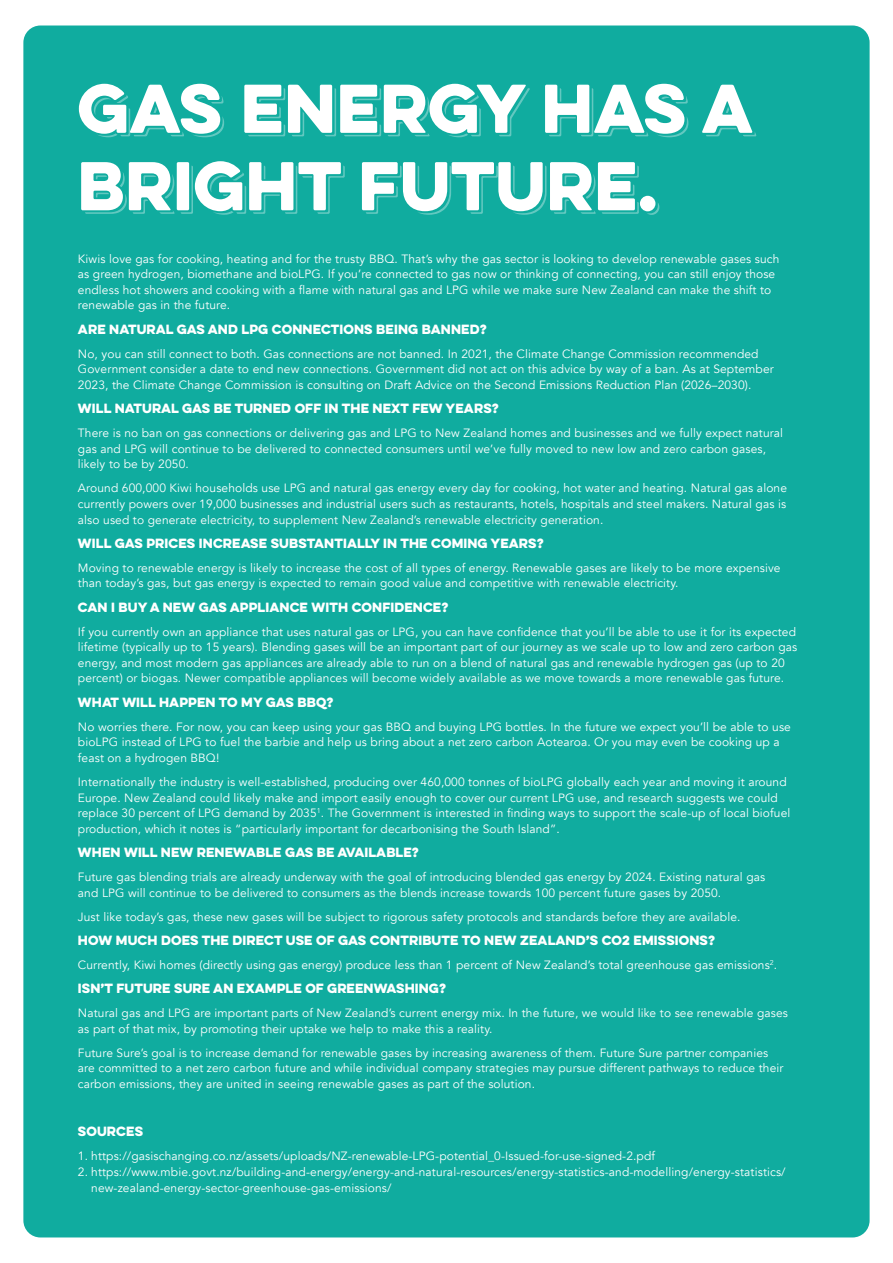
<style>
.page{position:relative;width:893px;height:1263px;background:#fff}
.page>*{position:absolute;margin:0;border:0;box-sizing:border-box;transform-origin:0 0}
.t1{font:61.8px/77.4px "Eveleth Clean";letter-spacing:.01em;color:#fff}
.t2{font:61.8px "Eveleth W01 Clean Shadow";letter-spacing:.01em;color:#fff}
.t3{font:12px/15.6px "Avenir";letter-spacing:.01em;color:#fff}
.t4{font:12px "Eveleth Clean";letter-spacing:.01em;color:#fff}
</style>
<div class="page">
<div style="left:23px;top:26px;width:847px;height:1211px;background:#10ac9f;border-radius:17px"></div>
<h1 class="t1" style="left:77px;top:68px;width:677px">GAS ENERGY HAS A<br>BRIGHT FUTURE.</h1>
<h1 class="t2" style="left:78px;top:71px;width:610px">GAS EN RGY HAS</h1>
<p class="t3" style="left:78px;top:251px;width:703px">Kiwis love gas for cooking, heating and for the trusty BBQ. That’s why the gas sector is looking to develop renewable gases such as green hydrogen, biomethane and bioLPG. If you’re connected to gas now or thinking of connecting, you can still enjoy those endless hot showers and cooking with a flame with natural gas and LPG while we make sure New Zealand can make the shift to renewable gas in the future.</p>
<p class="t4" style="left:78px;top:320px;width:410px">ARE NATURAL GAS AND LPG CONNECTIONS BEING BANNED?</p>
<p class="t3" style="left:78px;top:346px;width:697px">No, you can still connect to both. Gas connections are not banned. In 2021, the Climate Change Commission recommended<br>Government consider a date to end new connections. Government did not act on this advice by way of a ban. As at September<br>2023, the Climate Change Commission is consulting on Draft Advice on the Second Emissions Reduction Plan (2026–2030).</p>
<p class="t4" style="left:78px;top:399px;width:422px">WILL NATURAL GAS BE TURNED OFF IN THE NEXT FEW YEARS?</p>
<p class="t3" style="left:78px;top:425px;width:707px">There is no ban on gas connections or delivering gas and LPG to New Zealand homes and businesses and we fully expect natural gas and LPG will continue to be delivered to connected consumers until we’ve fully moved to new low and zero carbon gases, likely to be by 2050.</p>
<p class="t3" style="left:78px;top:481px;width:711px;text-align:justify">Around 600,000 Kiwi households use LPG and natural gas energy every day for cooking, hot water and heating. Natural gas alone currently powers over 19,000 businesses and industrial users such as restaurants, hotels, hospitals and steel makers. Natural gas is also used to generate electricity, to supplement New Zealand’s renewable electricity generation.</p>
<p class="t4" style="left:78px;top:534px;width:467px">WILL GAS PRICES INCREASE SUBSTANTIALLY IN THE COMING YEARS?</p>
<p class="t3" style="left:78px;top:560px;width:704px">Moving to renewable energy is likely to increase the cost of all types of energy. Renewable gases are likely to be more expensive than today’s gas, but gas energy is expected to remain good value and competitive with renewable electricity.</p>
<p class="t4" style="left:78px;top:598px;width:372px">CAN I BUY A NEW GAS APPLIANCE WITH CONFIDENCE?</p>
<p class="t3" style="left:78px;top:624px;width:721px">If you currently own an appliance that uses natural gas or LPG, you can have confidence that you’ll be able to use it for its expected lifetime (typically up to 15 years). Blending gases will be an important part of our journey as we scale up to low and zero carbon gas energy, and most modern gas appliances are already able to run on a blend of natural gas and renewable hydrogen gas (up to 20 percent) or biogas. Newer compatible appliances will become widely available as we move towards a more renewable gas future.</p>
<p class="t4" style="left:78px;top:693px;width:257px">WHAT WILL HAPPEN TO MY GAS BBQ?</p>
<p class="t3" style="left:78px;top:719px;width:714px">No worries there. For now, you can keep using your gas BBQ and buying LPG bottles. In the future we expect you’ll be able to use bioLPG instead of LPG to fuel the barbie and help us bring about a net zero carbon Aotearoa. Or you may even be cooking up a feast on a hydrogen BBQ!</p>
<p class="t3" style="left:78px;top:774px;width:714px">Internationally the industry is well-established, producing over 460,000 tonnes of bioLPG globally each year and moving it around Europe. New Zealand could likely make and import easily enough to cover our current LPG use, and research suggests we could replace 30 percent of LPG demand by 2035<sup>1</sup>. The Government is interested in finding ways to support the scale-up of local biofuel production, which it notes is “particularly important for decarbonising the South Island”.</p>
<p class="t4" style="left:78px;top:843px;width:343px">WHEN WILL NEW RENEWABLE GAS BE AVAILABLE?</p>
<p class="t3" style="left:78px;top:869px;width:689px">Future gas blending trials are already underway with the goal of introducing blended gas energy by 2024. Existing natural gas and LPG will continue to be delivered to consumers as the blends increase towards 100 percent future gases by 2050.</p>
<p class="t3" style="left:78px;top:909px;width:664px">Just like today’s gas, these new gases will be subject to rigorous safety protocols and standards before they are available.</p>
<p class="t4" style="left:78px;top:931px;width:639px">HOW MUCH DOES THE DIRECT USE OF GAS CONTRIBUTE TO NEW ZEALAND’S CO2 EMISSIONS?</p>
<p class="t3" style="left:78px;top:957px;width:701px">Currently, Kiwi homes (directly using gas energy) produce less than 1 percent of New Zealand’s total greenhouse gas emissions<sup>2</sup>.</p>
<p class="t4" style="left:78px;top:979px;width:370px">ISN’T FUTURE SURE AN EXAMPLE OF GREENWASHING?</p>
<p class="t3" style="left:78px;top:1005px;width:711px">Natural gas and LPG are important parts of New Zealand’s current energy mix. In the future, we would like to see renewable gases as part of that mix, by promoting their uptake we help to make this a reality.</p>
<p class="t3" style="left:78px;top:1045px;width:707px">Future Sure’s goal is to increase demand for renewable gases by increasing awareness of them. Future Sure partner companies are committed to a net zero carbon future and while individual company strategies may pursue different pathways to reduce their carbon emissions, they are united in seeing renewable gases as part of the solution.</p>
<p class="t4" style="left:78px;top:1122px;width:67px">SOURCES</p>
<p class="t3" style="left:78px;top:1149px;width:579px">1. https://gasischanging.co.nz/assets/uploads/NZ-renewable-LPG-potential_0-Issued-for-use-signed-2.pdf</p>
<p class="t3" style="left:91px;top:1164px;width:696px;text-indent:-13px">2. https://www.mbie.govt.nz/building-and-energy/energy-and-natural-resources/energy-statistics-and-modelling/energy-statistics/ new-zealand-energy-sector-greenhouse-gas-emissions/</p>
</div>
